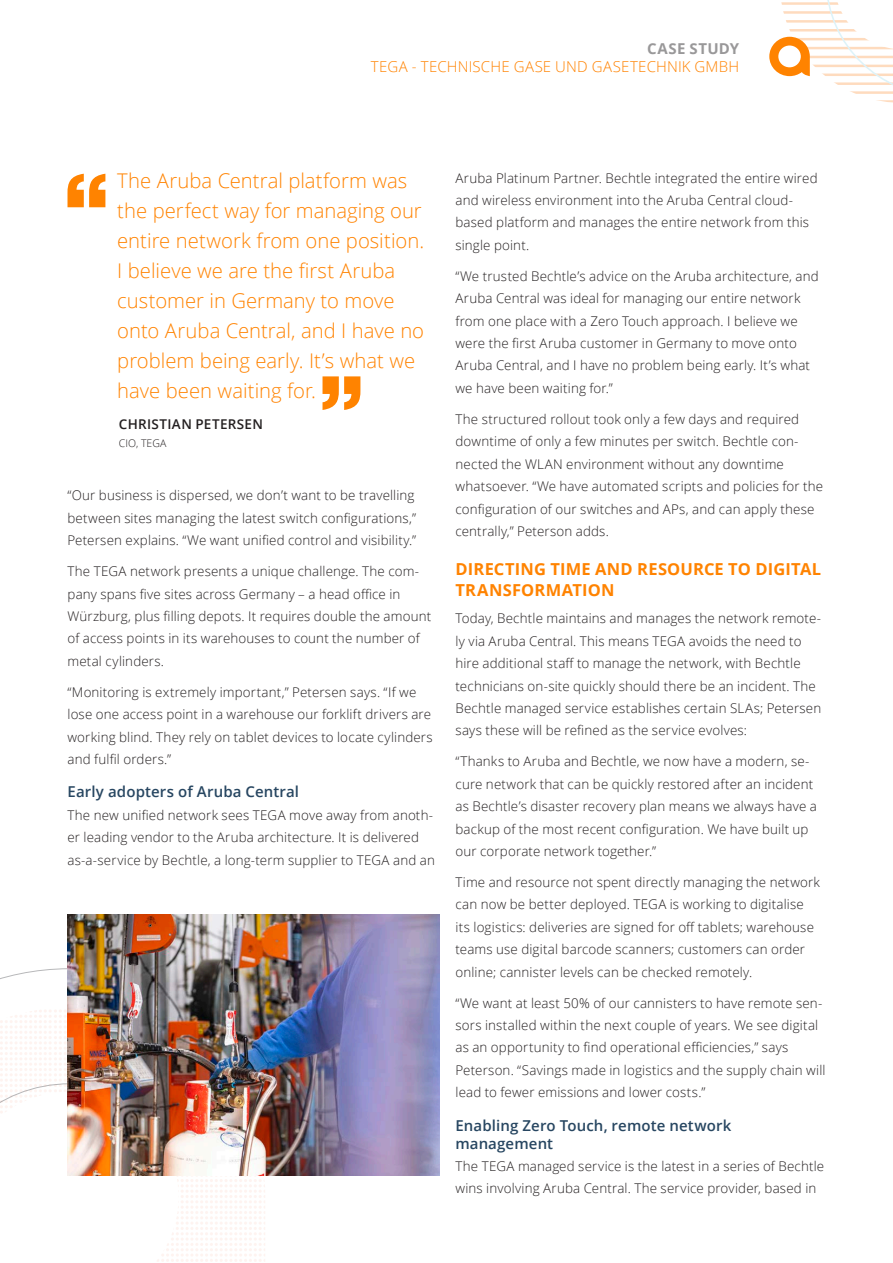
<style>
.page{position:relative;width:893px;height:1263px;background:#fff}
.page>*{position:absolute;margin:0;border:0;box-sizing:border-box;transform-origin:0 0}
.t1{font:300 20.25px/30px "Open Sans";color:#ff8300}
.t2{font:700 16.5px/20.1px "Open Sans";letter-spacing:.01em;color:#ff8300}
.t3{font:600 15px/18px "Open Sans";letter-spacing:.01em;color:#274661}
.t4{font:300 15px "Open Sans";letter-spacing:.01em;color:#ff8300}
.t5{font:700 15px "Open Sans";letter-spacing:.02em;color:#999899}
.t6{font:600 13.5px "Open Sans";letter-spacing:.025em;color:#231f20}
.t7{font:300 13.35px/22.4px "Open Sans";letter-spacing:.01em;color:#231f20}
.t8{font:300 10.5px "Open Sans";color:#231f20}
</style>
<div class="page">
<svg style="left:769px;top:0;width:124px;height:103px"></svg>
<svg style="left:0;top:968px;width:333px;height:294px"></svg>
<svg style="left:67px;top:174px;width:38px;height:33px"></svg>
<svg style="left:322px;top:376px;width:38px;height:34px"></svg>
<img style="left:68px;top:915px;width:371px;height:260px">
<p class="t5" style="left:647px;top:38px;width:93px">CASE STUDY</p>
<p class="t4" style="left:371px;top:57px;width:370px">TEGA - TECHNISCHE GASE UND GASETECHNIK GMBH</p>
<p class="t1" style="left:117px;top:165px;width:308px">The Aruba Central platform was the perfect way for managing our entire network from one position.<br>I believe we are the first Aruba customer in Germany to move onto Aruba Central, and I have no problem being early. It’s what we have been waiting for.</p>
<p class="t6" style="left:119px;top:415px;width:146px">CHRISTIAN PETERSEN</p>
<p class="t8" style="left:119px;top:436px;width:49px">CIO, TEGA</p>
<p class="t7" style="left:68px;top:484px;width:350px">“Our business is dispersed, we don’t want to be travelling between sites managing the latest switch configurations,”<br>Petersen explains. “We want unified control and visibility.”</p>
<p class="t7" style="left:68px;top:560px;width:365px">The TEGA network presents a unique challenge. The com&shy;pany spans five sites across Germany – a head office in Würzburg, plus filling depots. It requires double the amount of access points in its warehouses to count the number of metal cylinders.</p>
<p class="t7" style="left:68px;top:680px;width:367px">“Monitoring is extremely important,” Petersen says. “If we lose one access point in a warehouse our forklift drivers are working blind. They rely on tablet devices to locate cylinders and fulfil orders.”</p>
<p class="t3" style="left:68px;top:783px;width:233px">Early adopters of Aruba Central</p>
<p class="t7" style="left:68px;top:803px;width:369px">The new unified network sees TEGA move away from anoth&shy;er leading vendor to the Aruba architecture. It is delivered as-a-service by Bechtle, a long-term supplier to TEGA and an</p>
<p class="t7" style="left:455px;top:166px;width:364px">Aruba Platinum Partner. Bechtle integrated the entire wired and wireless environment into the Aruba Central cloud&shy;based platform and manages the entire network from this single point.</p>
<p class="t7" style="left:455px;top:264px;width:365px">“We trusted Bechtle’s advice on the Aruba architecture, and Aruba Central was ideal for managing our entire network from one place with a Zero Touch approach. I believe we were the first Aruba customer in Germany to move onto Aruba Central, and I have no problem being early. It’s what we have been waiting for.”</p>
<p class="t7" style="left:455px;top:407px;width:369px">The structured rollout took only a few days and required downtime of only a few minutes per switch. Bechtle con&shy;nected the WLAN environment without any downtime whatsoever. “We have automated scripts and policies for the configuration of our switches and APs, and can apply these centrally,” Peterson adds.</p>
<p class="t2" style="left:455px;top:559px;width:367px">DIRECTING TIME AND RESOURCE TO DIGITAL<br>TRANSFORMATION</p>
<p class="t7" style="left:455px;top:607px;width:367px">Today, Bechtle maintains and manages the network remote&shy;ly via Aruba Central. This means TEGA avoids the need to hire additional staff to manage the network, with Bechtle technicians on-site quickly should there be an incident. The Bechtle managed service establishes certain SLAs; Petersen says these will be refined as the service evolves:</p>
<p class="t7" style="left:455px;top:750px;width:363px">“Thanks to Aruba and Bechtle, we now have a modern, se&shy;cure network that can be quickly restored after an incident as Bechtle’s disaster recovery plan means we always have a backup of the most recent configuration. We have built up our corporate network together.”</p>
<p class="t7" style="left:455px;top:871px;width:366px">Time and resource not spent directly managing the network can now be better deployed. TEGA is working to digitalise its logistics: deliveries are signed for off tablets; warehouse teams use digital barcode scanners; customers can order online; cannister levels can be checked remotely.</p>
<p class="t7" style="left:455px;top:991px;width:371px">“We want at least 50% of our cannisters to have remote sen&shy;sors installed within the next couple of years. We see digital as an opportunity to find operational efficiencies,” says Peterson. “Savings made in logistics and the supply chain will lead to fewer emissions and lower costs.”</p>
<p class="t3" style="left:455px;top:1116px;width:277px">Enabling Zero Touch, remote network management</p>
<p class="t7" style="left:455px;top:1155px;width:370px">The TEGA managed service is the latest in a series of Bechtle wins involving Aruba Central. The service provider, based in</p>
</div>
